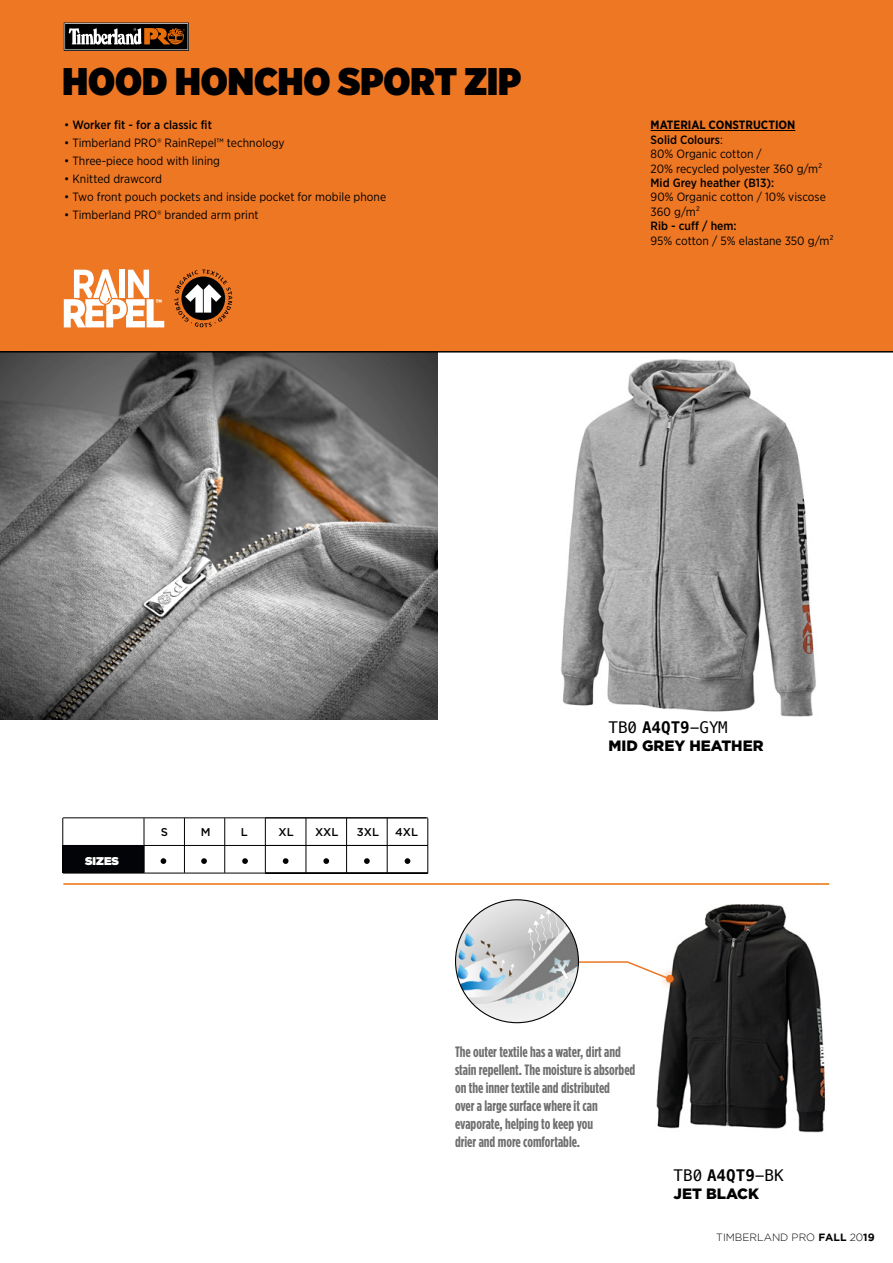
<style>
.page{position:relative;width:893px;height:1263px;background:#fff}
.page>*{position:absolute;margin:0;border:0;box-sizing:border-box;transform-origin:0 0}
.t1{font:900 38.4px "Gotham Narrow";color:#000}
.t2{font:15.9px "Menlo";color:#000}
.t3{font:700 15px/18px "Gotham Condensed";color:#706f6f}
.t4{font:900 15px "Gotham";color:#000}
.t5{font:12px/14.4px "Gotham Narrow";color:#000}
.t6{font:500 12px "Gotham Narrow";color:#000}
.t7{font:500 11.25px "Gotham";letter-spacing:.005em;color:#000}
.t8{font:900 11.25px "Gotham";letter-spacing:.005em;color:#fff}
.t9{font:300 10.5px "Gotham";color:#000}
.s1{font-weight:400}
.s2{font-weight:700}
.s3{font-weight:500}
</style>
<div class="page">
<div style="left:0;top:0;width:893px;height:351px;background:#ee7723"></div>
<img style="left:0;top:353px;width:438px;height:367px">
<img style="left:561px;top:359px;width:255px;height:358px">
<img style="left:656px;top:904px;width:171px;height:229px">
<hr style="left:63px;top:883px;width:766px;height:2px;background:#ea6f07">
<div style="left:63px;top:845px;width:81px;height:28px;background:#030407"></div>
<svg style="left:265px;top:819px;width:1px;height:54px"></svg>
<svg style="left:306px;top:819px;width:1px;height:54px"></svg>
<svg style="left:346px;top:819px;width:1px;height:54px"></svg>
<svg style="left:387px;top:819px;width:1px;height:54px"></svg>
<svg style="left:224px;top:819px;width:1px;height:54px"></svg>
<hr style="left:184px;top:818px;width:1px;height:55px;background:#000">
<svg style="left:144px;top:819px;width:1px;height:54px"></svg>
<hr style="left:63px;top:845px;width:365px;height:1px;background:#000">
<hr style="left:427px;top:818px;width:1px;height:55px;background:#000">
<hr style="left:63px;top:818px;width:365px;height:1px;background:#000">
<svg style="left:62px;top:818px;width:1px;height:55px"></svg>
<hr style="left:63px;top:873px;width:365px;height:1px;background:#000">
<svg style="left:242px;top:858px;width:6px;height:6px"></svg>
<svg style="left:283px;top:858px;width:5px;height:6px"></svg>
<svg style="left:323px;top:858px;width:6px;height:6px"></svg>
<svg style="left:161px;top:858px;width:5px;height:6px"></svg>
<svg style="left:201px;top:858px;width:6px;height:6px"></svg>
<svg style="left:364px;top:858px;width:6px;height:6px"></svg>
<svg style="left:405px;top:858px;width:5px;height:6px"></svg>
<div style="left:658px;top:967px;width:24px;height:24px;background:#ed7623;opacity:.75"></div>
<svg style="left:666px;top:975px;width:8px;height:7px"></svg>
<svg style="left:575px;top:960px;width:97px;height:21px"></svg>
<img style="left:456px;top:900px;width:122px;height:123px;border-radius:61px">
<svg style="left:64px;top:23px;width:125px;height:28px;background:#56483c"></svg>
<hr style="left:651px;top:130px;width:144px;height:1px;background:#000">
<svg style="left:64px;top:269px;width:100px;height:58px"></svg>
<svg style="left:174px;top:269px;width:58px;height:58px"></svg>
<hr style="left:0;top:351px;width:893px;height:2px;background:#000">
<h1 class="t1" style="left:62px;top:55px;width:460px">HOOD HONCHO SPORT ZIP</h1>
<p class="t6" style="left:64px;top:117px;width:149px"><span class="s1">•</span> Worker fit - for a classic fit</p>
<p class="t5" style="left:64px;top:136px;width:222px">• Timberland PRO® RainRepel™ technology</p>
<p class="t5" style="left:64px;top:154px;width:157px">• Three-piece hood with lining</p>
<p class="t5" style="left:64px;top:172px;width:99px">• Knitted drawcord</p>
<p class="t5" style="left:64px;top:190px;width:323px">• Two front pouch pockets and inside pocket for mobile phone</p>
<p class="t5" style="left:64px;top:208px;width:196px">• Timberland PRO® branded arm print</p>
<p class="t5" style="left:651px;top:118px;width:173px"><span class="s2">MATERIAL CONSTRUCTION<br></span><span class="s3">Solid Colours</span>:<br>80% Organic cotton /<br>20% recycled polyester 360 g/m²</p>
<p class="t6" style="left:651px;top:175px;width:125px">Mid Grey heather (B13):</p>
<p class="t5" style="left:651px;top:190px;width:177px">90% Organic cotton / 10% viscose<br>360 g/m²</p>
<p class="t6" style="left:651px;top:218px;width:87px">Rib - cuff / hem:</p>
<p class="t5" style="left:651px;top:233px;width:184px">95% cotton / 5% elastane 350 g/m²</p>
<p class="t8" style="left:85px;top:854px;width:36px">SIZES</p>
<p class="t7" style="left:161px;top:825px;width:9px">S</p>
<p class="t7" style="left:201px;top:825px;width:11px">M</p>
<p class="t7" style="left:241px;top:825px;width:8px">L</p>
<p class="t7" style="left:279px;top:825px;width:17px">XL</p>
<p class="t7" style="left:315px;top:825px;width:25px">XXL</p>
<p class="t7" style="left:357px;top:825px;width:24px">3XL</p>
<p class="t7" style="left:395px;top:825px;width:25px">4XL</p>
<h2 class="t2" style="left:608px;top:716px;width:121px">TB0 <span class="s2">A4QT9</span>-GYM</h2>
<p class="t4" style="left:608px;top:737px;width:156px">MID GREY HEATHER</p>
<p class="t3" style="left:455px;top:1042px;width:182px">The outer textile has a water, dirt and stain repellent. The moisture is absorbed on the inner textile and distributed<br>over a large surface where it can evaporate, helping to keep you<br>drier and more comfortable.</p>
<h2 class="t2" style="left:674px;top:1164px;width:112px">TB0 <span class="s2">A4QT9</span>-BK</h2>
<p class="t4" style="left:674px;top:1185px;width:87px">JET BLACK</p>
<p class="t9" style="left:716px;top:1231px;width:160px">TIMBERLAND PRO <span class="s2">FALL</span> 20<span class="s2">19</span></p>
</div>
